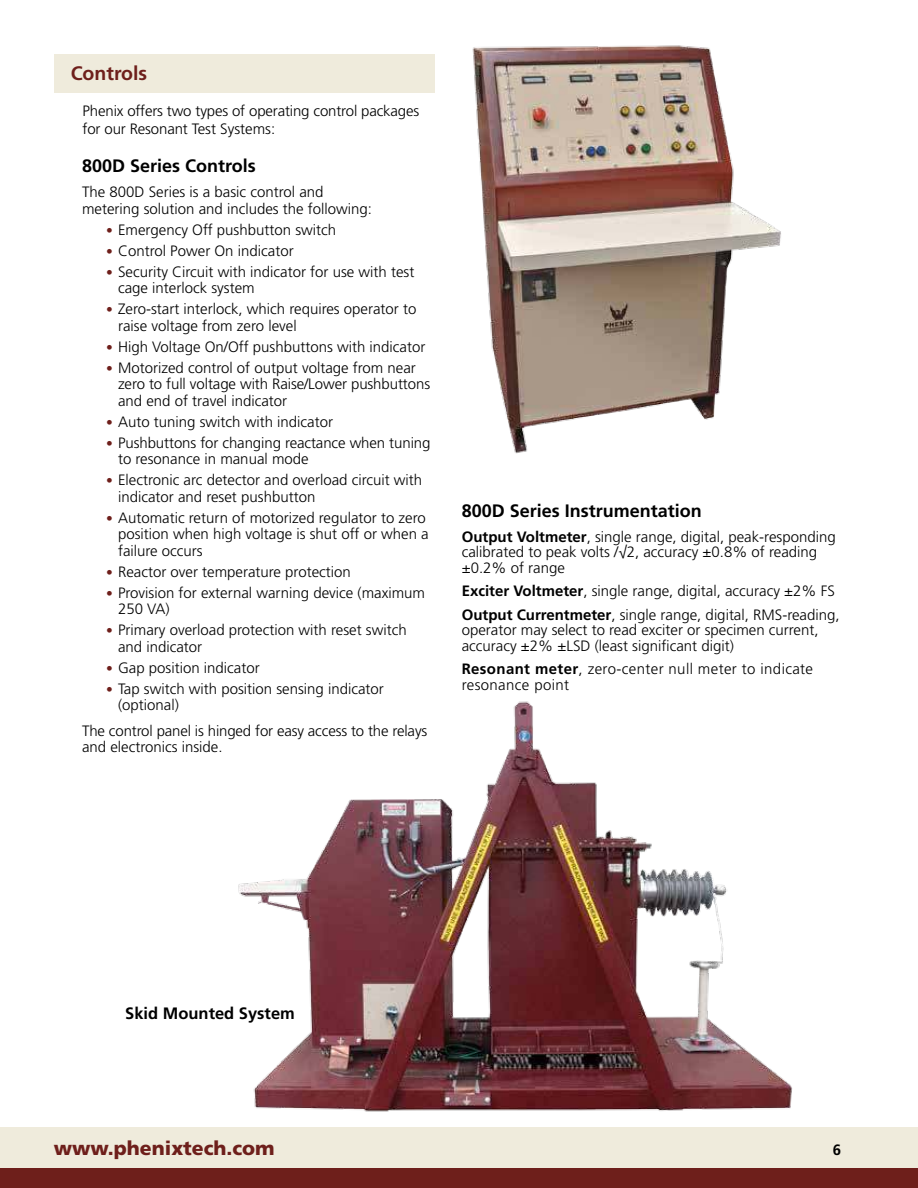
<style>
.page{position:relative;width:918px;height:1188px;background:#fff}
.page>*{position:absolute;margin:0;border:0;box-sizing:border-box;transform-origin:0 0}
.t1{font:900 19.5px "Frutiger";color:#6e1f1b}
.t2{font:700 19.5px "Frutiger";color:#6e1f1b}
.t3{font:700 18px "Frutiger";color:#000}
.t4{font:700 16.5px "Frutiger";color:#000}
.t5{font:300 15px/16.5px "Frutiger";color:#000}
.t6{font:300 15px/15.8px "Frutiger";letter-spacing:.025em;color:#000}
.t7{font:700 15px "Frutiger";color:#000}
.s1{font-size:13.5px;color:#6e1f1b}
.s2{font-weight:700}
.s3{font-family:"Myriad Pro";font-weight:400}
</style>
<div class="page">
<div style="left:0;top:1127px;width:918px;height:47px;background:#efebdc"></div>
<div style="left:0;top:1169px;width:918px;height:19px;background:#6e1f1b"></div>
<img style="left:472px;top:45px;width:309px;height:409px">
<img style="left:238px;top:701px;width:554px;height:411px">
<div style="left:55px;top:54px;width:380px;height:39px;background:#efebdc"></div>
<h1 class="t2" style="left:71px;top:65px;width:78px">Controls</h1>
<p class="t5" style="left:83px;top:103px;width:338px;line-height:18px">Phenix offers two types of operating control packages for our Resonant Test Systems:</p>
<p class="t3" style="left:82px;top:158px;width:175px">800D Series Controls</p>
<p class="t5" style="left:82px;top:185px;width:292px">The 800D Series is a basic control and metering solution and includes the following:</p>
<p class="t5" style="left:106px;top:222px;width:232px"><span class="s1">•</span> Emergency Off pushbutton switch</p>
<p class="t5" style="left:106px;top:243px;width:189px"><span class="s1">•</span> Control Power On indicator</p>
<p class="t5" style="left:118px;top:264px;width:298px;text-indent:-12px"><span class="s1">•</span> Security Circuit with indicator for use with test cage interlock system</p>
<p class="t5" style="left:118px;top:302px;width:300px;text-indent:-12px"><span class="s1">•</span> Zero-start interlock, which requires operator to raise voltage from zero level</p>
<p class="t5" style="left:106px;top:339px;width:321px"><span class="s1">•</span> High Voltage On/Off pushbuttons with indicator</p>
<p class="t5" style="left:118px;top:360px;width:314px;text-indent:-12px"><span class="s1">•</span> Motorized control of output voltage from near zero to full voltage with Raise/Lower pushbuttons and end of travel indicator</p>
<p class="t5" style="left:106px;top:414px;width:229px"><span class="s1">•</span> Auto tuning switch with indicator</p>
<p class="t5" style="left:118px;top:435px;width:314px;text-indent:-12px"><span class="s1">•</span> Pushbuttons for changing reactance when tuning to resonance in manual mode</p>
<p class="t5" style="left:118px;top:473px;width:306px;text-indent:-12px"><span class="s1">•</span> Electronic arc detector and overload circuit with indicator and reset pushbutton</p>
<p class="t5" style="left:118px;top:510px;width:312px;text-indent:-12px"><span class="s1">•</span> Automatic return of motorized regulator to zero position when high voltage is shut off or when a failure occurs</p>
<p class="t5" style="left:106px;top:564px;width:246px"><span class="s1">•</span> Reactor over temperature protection</p>
<p class="t5" style="left:118px;top:585px;width:308px;text-indent:-12px"><span class="s1">•</span> Provision for external warning device (maximum<br>250 VA)</p>
<p class="t5" style="left:118px;top:623px;width:290px;text-indent:-12px"><span class="s1">•</span> Primary overload protection with reset switch and indicator</p>
<p class="t5" style="left:106px;top:660px;width:155px"><span class="s1">•</span> Gap position indicator</p>
<p class="t5" style="left:118px;top:681px;width:267px;text-indent:-12px"><span class="s1">•</span> Tap switch with position sensing indicator (optional)</p>
<p class="t5" style="left:82px;top:723px;width:347px">The control panel is hinged for easy access to the relays and electronics inside.</p>
<p class="t3" style="left:462px;top:503px;width:242px">800D Series Instrumentation</p>
<p class="t5" style="left:462px;top:530px;width:376px;line-height:15.8px"><span class="s2">Output Voltmeter</span>, single range, digital, peak-responding calibrated to peak volts /<span class="s3">√</span>2, accuracy ±0.8% of reading ±0.2% of range</p>
<p class="t5" style="left:462px;top:581px;width:379px;line-height:23.2px"><span class="s2">Exciter Voltmeter</span>, single range, digital, accuracy ±2% FS<br><span class="s2">Output Currentmeter</span>, single range, digital, RMS-reading,</p>
<p class="t5" style="left:462px;top:623px;width:358px;line-height:15.8px">operator may select to read exciter or specimen current, accuracy ±2% ±LSD (least significant digit)</p>
<p class="t6" style="left:462px;top:662px;width:353px"><span class="s2">Resonant meter</span>, zero-center null meter to indicate resonance point</p>
<p class="t4" style="left:125px;top:1007px;width:171px">Skid Mounted System</p>
<h1 class="t1" style="left:54px;top:1140px;width:223px">www.phenixtech.com</h1>
<p class="t7" style="left:833px;top:1143px;width:10px">6</p>
</div>
